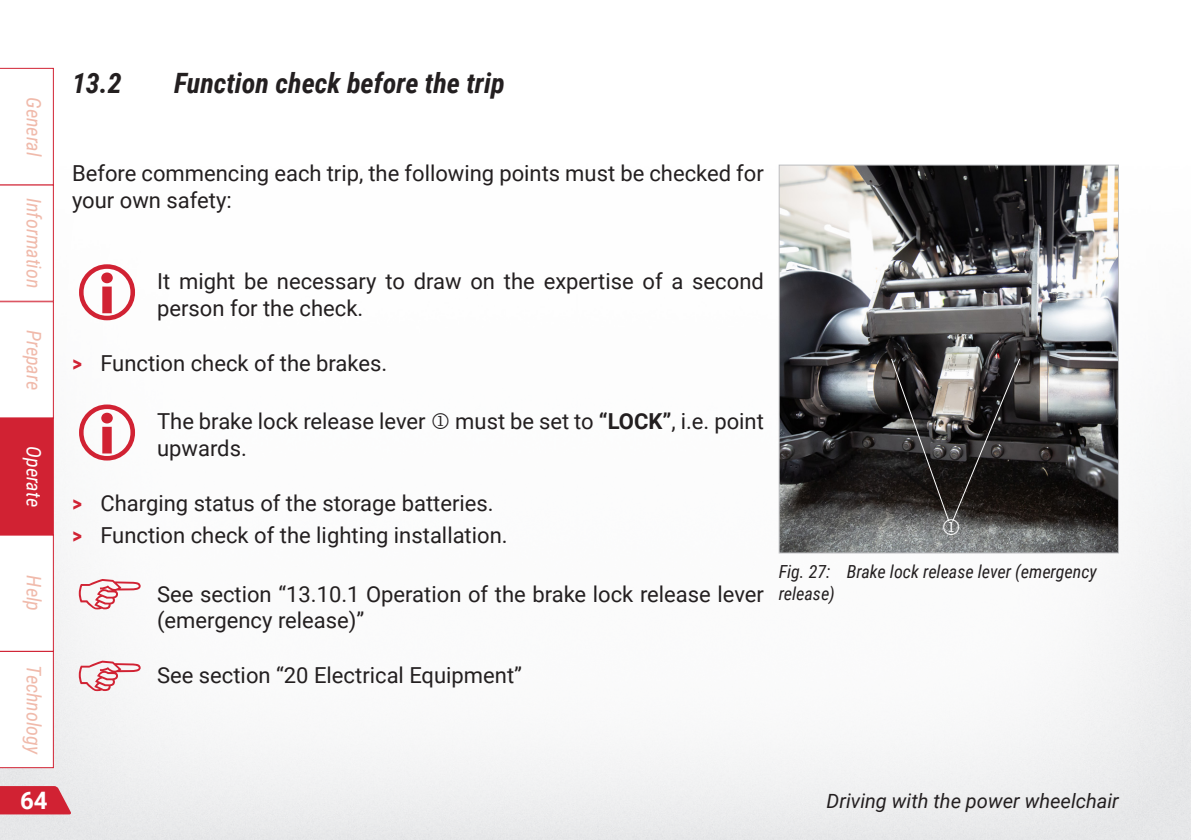
<style>
.page{position:relative;width:1191px;height:840px;background:#fff}
.page>*{position:absolute;margin:0;border:0;box-sizing:border-box;transform-origin:0 0}
.t1{font:italic 700 28px "Roboto Condensed";color:#231f20}
.t2{font:700 24px "Roboto";color:#fff}
.Text-Doku{font:22px/26.4px "Roboto";color:#231f20}
.t3{font:italic 20px "Roboto Condensed";color:#f0baab}
.t4{font:italic 20px "Roboto";color:#231f20}
.t5{font:italic 20px "Roboto Condensed";color:#fff}
.t6{font:italic 18px/21.6px "Roboto Condensed";color:#231f20}
.s1{font-family:"Roboto Condensed";font-weight:700;color:#d12233}
.s2{font-weight:700}
</style>
<div class="page">
<svg style="left:1190px;top:411px;width:1px;height:428px"></svg>
<svg style="left:0;top:68px;width:54px;height:699px"></svg>
<svg style="left:0;top:785px;width:71px;height:29px;background:#d33b4a"></svg>
<img style="left:780px;top:166px;width:337px;height:385px">
<div style="left:778px;top:164px;width:341px;height:389px;border:1px solid #bcbdc0"></div>
<div style="left:79px;top:659px;width:49px;height:31px;background:#f5f5f6"></div>
<svg style="left:890px;top:357px;width:131px;height:177px;background:#43403f"></svg>
<p class="t3" style="left:48px;top:97px;width:61px;rotate:90deg">General</p>
<p class="t3" style="left:48px;top:198px;width:92px;rotate:90deg">Information</p>
<p class="t3" style="left:48px;top:329px;width:61px;rotate:90deg">Prepare</p>
<p class="t1" style="left:72px;top:63px;width:51px">13.2</p>
<p class="t1" style="left:174px;top:63px;width:332px">Function check before the trip</p>
<p class="Text-Doku" style="left:72px;top:159px;width:693px">Before commencing each trip, the following points must be checked for your own safety:</p>
<p class="Text-Doku" style="left:157px;top:267px;width:608px">It might be necessary to draw on the expertise of a second person for the check.</p>
<p class="Text-Doku" style="left:72px;top:349px;width:317px"><span class="s1">&gt;</span> Function check of the brakes.</p>
<p class="Text-Doku" style="left:157px;top:407px;width:270px">The brake lock release lever</p>
<p class="Text-Doku" style="left:455px;top:407px;width:310px">must be set to <span class="s2">“LOCK”</span>, i.e. point</p>
<p class="Text-Doku" style="left:157px;top:434px;width:91px">upwards.</p>
<p class="Text-Doku" style="left:72px;top:489px;width:423px"><span class="s1">&gt;</span> Charging status of the storage batteries.</p>
<p class="Text-Doku" style="left:72px;top:521px;width:437px"><span class="s1">&gt;</span> Function check of the lighting installation.</p>
<p class="Text-Doku" style="left:157px;top:579px;width:608px">See section “13.10.1 Operation of the brake lock release lever (emergency release)”</p>
<p class="Text-Doku" style="left:157px;top:661px;width:366px">See section “20 Electrical Equipment”</p>
<p class="t5" style="left:48px;top:446px;width:62px;rotate:90deg">Operate</p>
<p class="t6" style="left:778px;top:560px;width:320px">Fig. 27: Brake lock release lever (emergency release)</p>
<p class="t3" style="left:48px;top:575px;width:37px;rotate:90deg">Help</p>
<p class="t3" style="left:48px;top:665px;width:91px;rotate:90deg">Technology</p>
<p class="t2" style="left:20px;top:783px;width:29px">64</p>
<p class="t4" style="left:826px;top:786px;width:294px">Driving with the power wheelchair</p>
</div>
